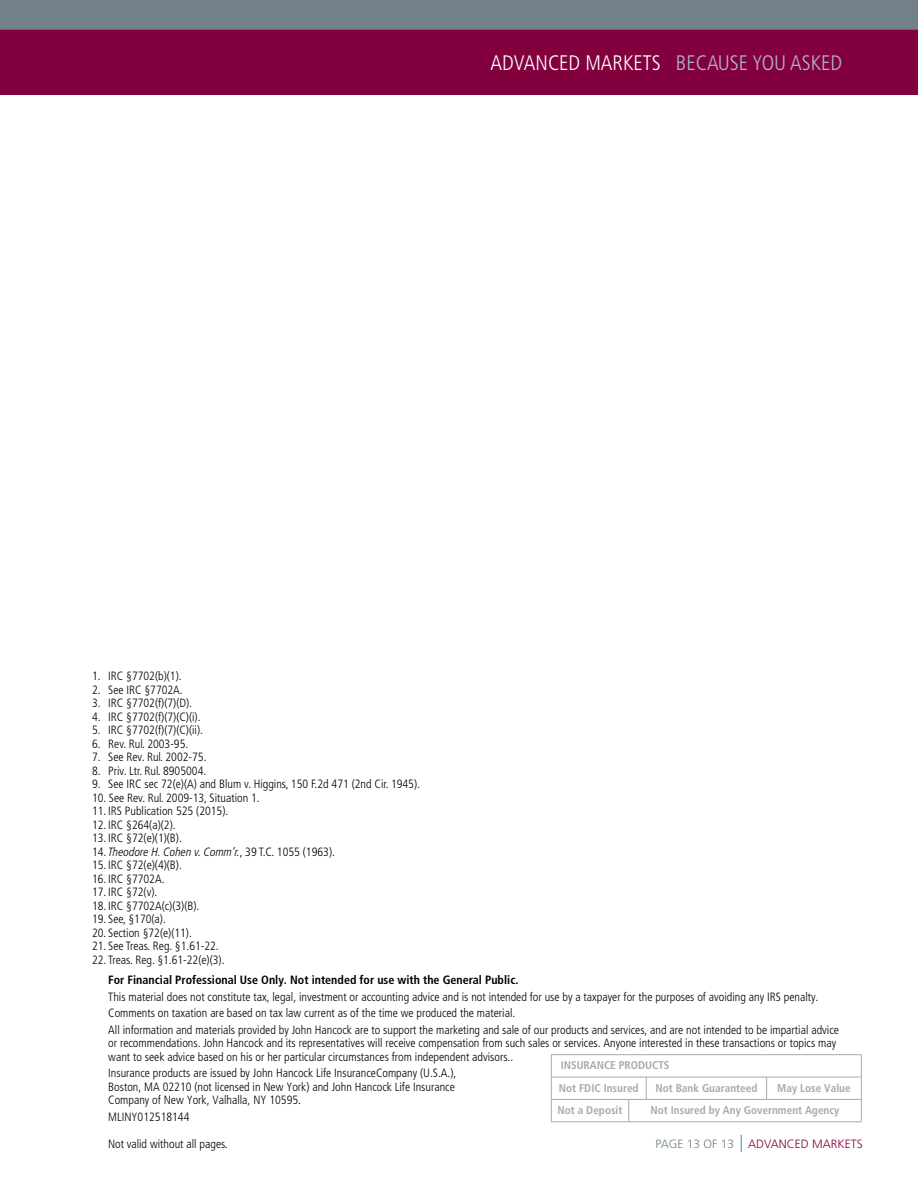
<style>
.page{position:relative;width:918px;height:1188px;background:#fff}
.page>*{position:absolute;margin:0;border:0;box-sizing:border-box;transform-origin:0 0}
.t1{font:300 condensed 21px "Frutiger";color:#fff}
.t2{font:300 condensed 12px/13.5px "Frutiger LT Pro";color:#000}
.t3{font:700 condensed 12px "Frutiger LT Pro";color:#000}
.t4{font:italic 300 condensed 12px "Frutiger LT Pro";color:#000}
.t5{font:300 12px "Frutiger LT Pro";color:#83003f}
.t6{font:300 12px "Frutiger LT Pro";color:#72808a}
.t7{font:700 condensed 11.25px/22.4px "Frutiger";color:#a7a9ac}
.s1{color:#afb7be}
.s2{font-style:normal}
</style>
<div class="page">
<svg style="left:741px;top:1135px;width:1px;height:17px"></svg>
<div style="left:0;top:10px;width:918px;height:84px;background:#83003f"></div>
<div style="left:0;top:0;width:918px;height:30px;background:#72808a"></div>
<hr style="left:551px;top:1054px;width:78px;height:1px;background:#a7a9ac">
<svg style="left:629px;top:1054px;width:17px;height:1px"></svg>
<hr style="left:646px;top:1054px;width:121px;height:1px;background:#a7a9ac">
<hr style="left:767px;top:1054px;width:95px;height:1px;background:#a7a9ac">
<hr style="left:551px;top:1077px;width:78px;height:1px;background:#a7a9ac">
<hr style="left:646px;top:1077px;width:121px;height:1px;background:#a7a9ac">
<hr style="left:767px;top:1077px;width:95px;height:1px;background:#a7a9ac">
<svg style="left:766px;top:1077px;width:1px;height:22px"></svg>
<hr style="left:551px;top:1099px;width:78px;height:1px;background:#a7a9ac">
<svg style="left:551px;top:1055px;width:1px;height:66px"></svg>
<hr style="left:646px;top:1099px;width:121px;height:1px;background:#a7a9ac">
<hr style="left:767px;top:1099px;width:95px;height:1px;background:#a7a9ac">
<svg style="left:861px;top:1055px;width:1px;height:66px"></svg>
<hr style="left:551px;top:1121px;width:78px;height:1px;background:#a7a9ac">
<svg style="left:628px;top:1077px;width:19px;height:45px"></svg>
<hr style="left:646px;top:1121px;width:121px;height:1px;background:#a7a9ac">
<hr style="left:767px;top:1121px;width:95px;height:1px;background:#a7a9ac">
<h1 class="t1" style="left:491px;top:51px;width:353px">ADVANCED MARKETS <span class="s1">BECAUSE YOU ASKED</span></h1>
<p class="t2" style="left:92px;top:670px;width:91px">1. IRC §7702(b)(1).</p>
<p class="t2" style="left:92px;top:683px;width:92px">2. See IRC §7702A.</p>
<p class="t2" style="left:92px;top:697px;width:102px">3. IRC §7702(f)(7)(D).</p>
<p class="t2" style="left:92px;top:710px;width:110px">4. IRC §7702(f)(7)(C)(i).</p>
<p class="t2" style="left:92px;top:724px;width:112px">5. IRC §7702(f)(7)(C)(ii).</p>
<p class="t2" style="left:92px;top:737px;width:98px">6. Rev. Rul. 2003-95.</p>
<p class="t2" style="left:92px;top:751px;width:116px">7. See Rev. Rul. 2002-75.</p>
<p class="t2" style="left:92px;top:764px;width:116px">8. Priv. Ltr. Rul. 8905004.</p>
<p class="t2" style="left:92px;top:778px;width:329px">9. See IRC sec 72(e)(A) and Blum v. Higgins, 150 F.2d 471 (2nd Cir. 1945).</p>
<p class="t2" style="left:92px;top:791px;width:169px">10. See Rev. Rul. 2009-13, Situation 1.</p>
<p class="t2" style="left:92px;top:805px;width:138px">11. IRS Publication 525 (2015).</p>
<p class="t2" style="left:92px;top:818px;width:85px">12. IRC §264(a)(2).</p>
<p class="t2" style="left:92px;top:832px;width:91px">13. IRC §72(e)(1)(B).</p>
<p class="t4" style="left:92px;top:845px;width:244px"><span class="s2">14.</span> Theodore H. Cohen v. Comm’r.<span class="s2">, 39 T.C. 1055 (1963).</span></p>
<p class="t2" style="left:92px;top:859px;width:91px">15. IRC §72(e)(4)(B).</p>
<p class="t2" style="left:92px;top:872px;width:74px">16. IRC §7702A.</p>
<p class="t2" style="left:92px;top:886px;width:67px">17. IRC §72(v).</p>
<p class="t2" style="left:92px;top:899px;width:109px">18. IRC §7702A(c)(3)(B).</p>
<p class="t2" style="left:92px;top:913px;width:75px">19. See, §170(a).</p>
<p class="t2" style="left:92px;top:926px;width:101px">20. Section §72(e)(11).</p>
<p class="t2" style="left:92px;top:940px;width:128px">21. See Treas. Reg. §1.61-22.</p>
<p class="t2" style="left:92px;top:953px;width:134px">22. Treas. Reg. §1.61-22(e)(3).</p>
<p class="t3" style="left:108px;top:973px;width:412px">For Financial Professional Use Only. Not intended for use with the General Public.</p>
<p class="t2" style="left:108px;top:988px;width:732px;line-height:16.5px">This material does not constitute tax, legal, investment or accounting advice and is not intended for use by a taxpayer for the purposes of avoiding any IRS penalty.<br>Comments on taxation are based on tax law current as of the time we produced the material.<br>All information and materials provided by John Hancock are to support the marketing and sale of our products and services, and are not intended to be impartial advice</p>
<p class="t2" style="left:108px;top:1036px;width:729px">or recommendations. John Hancock and its representatives will receive compensation from such sales or services. Anyone interested in these transactions or topics may want to seek advice based on his or her particular circumstances from independent advisors..</p>
<p class="t2" style="left:108px;top:1066px;width:350px">Insurance products are issued by John Hancock Life InsuranceCompany (U.S.A.),<br>Boston, MA 02210 (not licensed in New York) and John Hancock Life Insurance<br>Company of New York, Valhalla, NY 10595.</p>
<p class="t2" style="left:108px;top:1110px;width:83px">MLINY012518144</p>
<p class="t7" style="left:559px;top:1054px;width:112px">INSURANCE PRODUCTS<br>Not FDIC Insured</p>
<p class="t7" style="left:656px;top:1076px;width:103px">Not Bank Guaranteed</p>
<p class="t7" style="left:777px;top:1076px;width:75px">May Lose Value</p>
<p class="t7" style="left:558px;top:1099px;width:67px">Not a Deposit</p>
<p class="t7" style="left:651px;top:1099px;width:190px">Not Insured by Any Government Agency</p>
<p class="t2" style="left:108px;top:1137px;width:121px">Not valid without all pages.</p>
<p class="t5" style="left:748px;top:1136px;width:116px">ADVANCED MARKETS</p>
<p class="t6" style="left:656px;top:1136px;width:80px">PAGE 13 OF 13</p>
</div>
